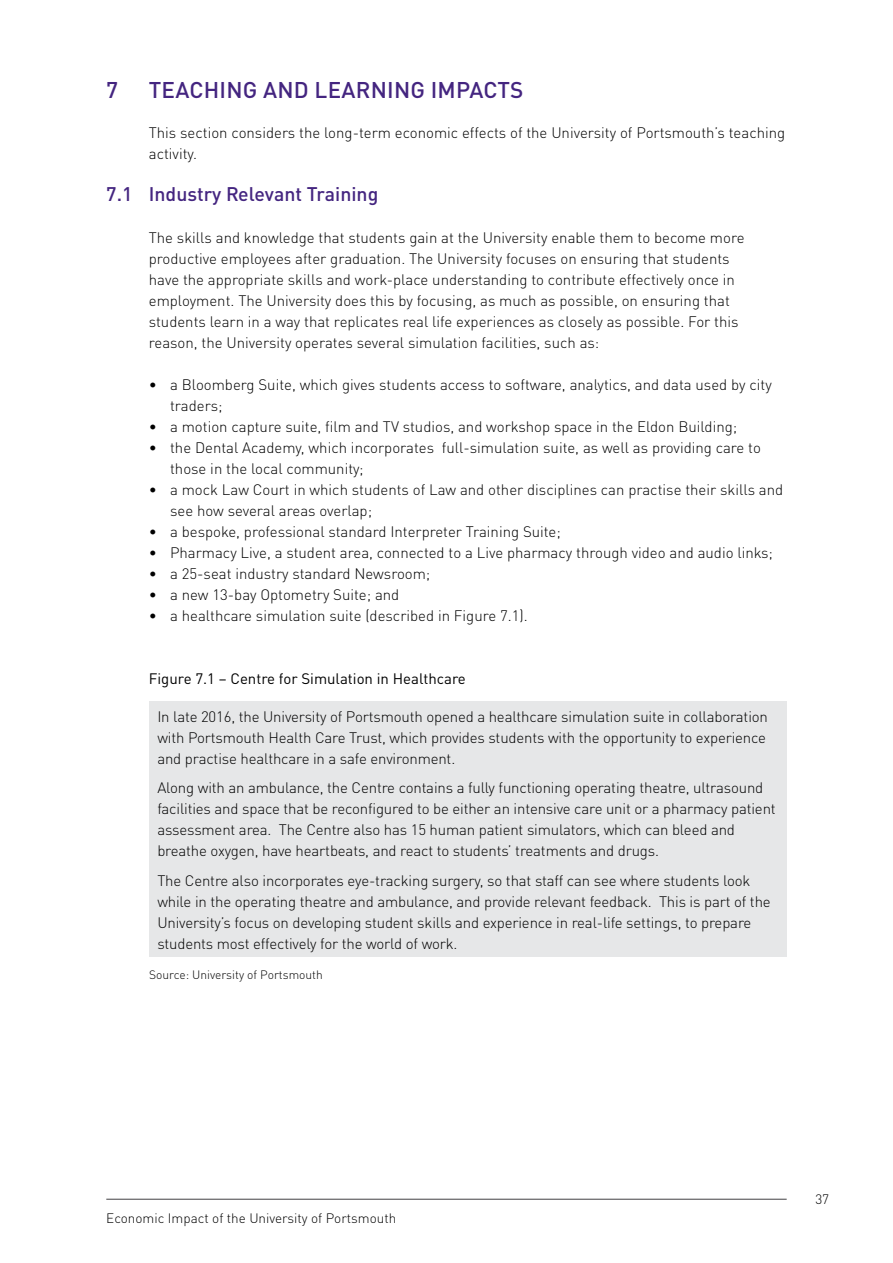
<style>
.page{position:relative;width:893px;height:1263px;background:#fff}
.page>*{position:absolute;margin:0;border:0;box-sizing:border-box;transform-origin:0 0}
.t1{font:500 22.5px "DINOT";letter-spacing:.01em;color:#442580}
.t2{font:500 19.5px "DINOT";color:#442580}
.t3{font:300 15px/21px "DINOT";letter-spacing:-.005em;color:#000}
.t4{font:15px "DINOT";color:#000}
.t5{font:300 13.5px "DINOT";color:#000}
.t6{font:300 12px "DINOT";color:#000}
</style>
<div class="page">
<hr style="left:106px;top:1199px;width:681px;height:1px;background:#414042">
<div style="left:149px;top:702px;width:638px;height:255px;background:#e6e7e8"></div>
<h1 class="t1" style="left:106px;top:75px;width:13px">7</h1>
<h1 class="t1" style="left:149px;top:75px;width:376px">TEACHING AND LEARNING IMPACTS</h1>
<p class="t3" style="left:149px;top:122px;width:638px">This section considers the long-term economic effects of the University of Portsmouth’s teaching activity.</p>
<h2 class="t2" style="left:106px;top:182px;width:274px">7.1 Industry Relevant Training</h2>
<p class="t3" style="left:149px;top:227px;width:597px">The skills and knowledge that students gain at the University enable them to become more productive employees after graduation. The University focuses on ensuring that students have the appropriate skills and work-place understanding to contribute effectively once in employment. The University does this by focusing, as much as possible, on ensuring that students learn in a way that replicates real life experiences as closely as possible. For this reason, the University operates several simulation facilities, such as:</p>
<p class="t3" style="left:170px;top:374px;width:603px;text-indent:-21px">• a Bloomberg Suite, which gives students access to software, analytics, and data used by city traders;</p>
<p class="t3" style="left:149px;top:416px;width:590px">• a motion capture suite, film and TV studios, and workshop space in the Eldon Building;</p>
<p class="t3" style="left:170px;top:437px;width:592px;text-indent:-21px">• the Dental Academy, which incorporates full-simulation suite, as well as providing care to those in the local community;</p>
<p class="t3" style="left:170px;top:479px;width:615px;text-indent:-21px">• a mock Law Court in which students of Law and other disciplines can practise their skills and see how several areas overlap;</p>
<p class="t3" style="left:149px;top:521px;width:414px">• a bespoke, professional standard Interpreter Training Suite;</p>
<p class="t3" style="left:149px;top:542px;width:626px">• Pharmacy Live, a student area, connected to a Live pharmacy through video and audio links;</p>
<p class="t3" style="left:149px;top:563px;width:283px">• a 25-seat industry standard Newsroom;</p>
<p class="t3" style="left:149px;top:584px;width:252px">• a new 13-bay Optometry Suite; and</p>
<p class="t3" style="left:149px;top:605px;width:380px">• a healthcare simulation suite (described in Figure 7.1).</p>
<p class="t4" style="left:149px;top:669px;width:318px">Figure 7.1 – Centre for Simulation in Healthcare</p>
<p class="t3" style="left:157px;top:705px;width:612px">In late 2016, the University of Portsmouth opened a healthcare simulation suite in collaboration with Portsmouth Health Care Trust, which provides students with the opportunity to experience and practise healthcare in a safe environment.</p>
<p class="t3" style="left:157px;top:777px;width:620px">Along with an ambulance, the Centre contains a fully functioning operating theatre, ultrasound facilities and space that be reconfigured to be either an intensive care unit or a pharmacy patient assessment area. The Centre also has 15 human patient simulators, which can bleed and breathe oxygen, have heartbeats, and react to students’ treatments and drugs.</p>
<p class="t3" style="left:157px;top:870px;width:615px">The Centre also incorporates eye-tracking surgery, so that staff can see where students look while in the operating theatre and ambulance, and provide relevant feedback. This is part of the University’s focus on developing student skills and experience in real-life settings, to prepare students most effectively for the world of work.</p>
<p class="t6" style="left:149px;top:967px;width:175px">Source: University of Portsmouth</p>
<p class="t5" style="left:106px;top:1209px;width:291px">Economic Impact of the University of Portsmouth</p>
<p class="t5" style="left:815px;top:1191px;width:15px">37</p>
</div>
